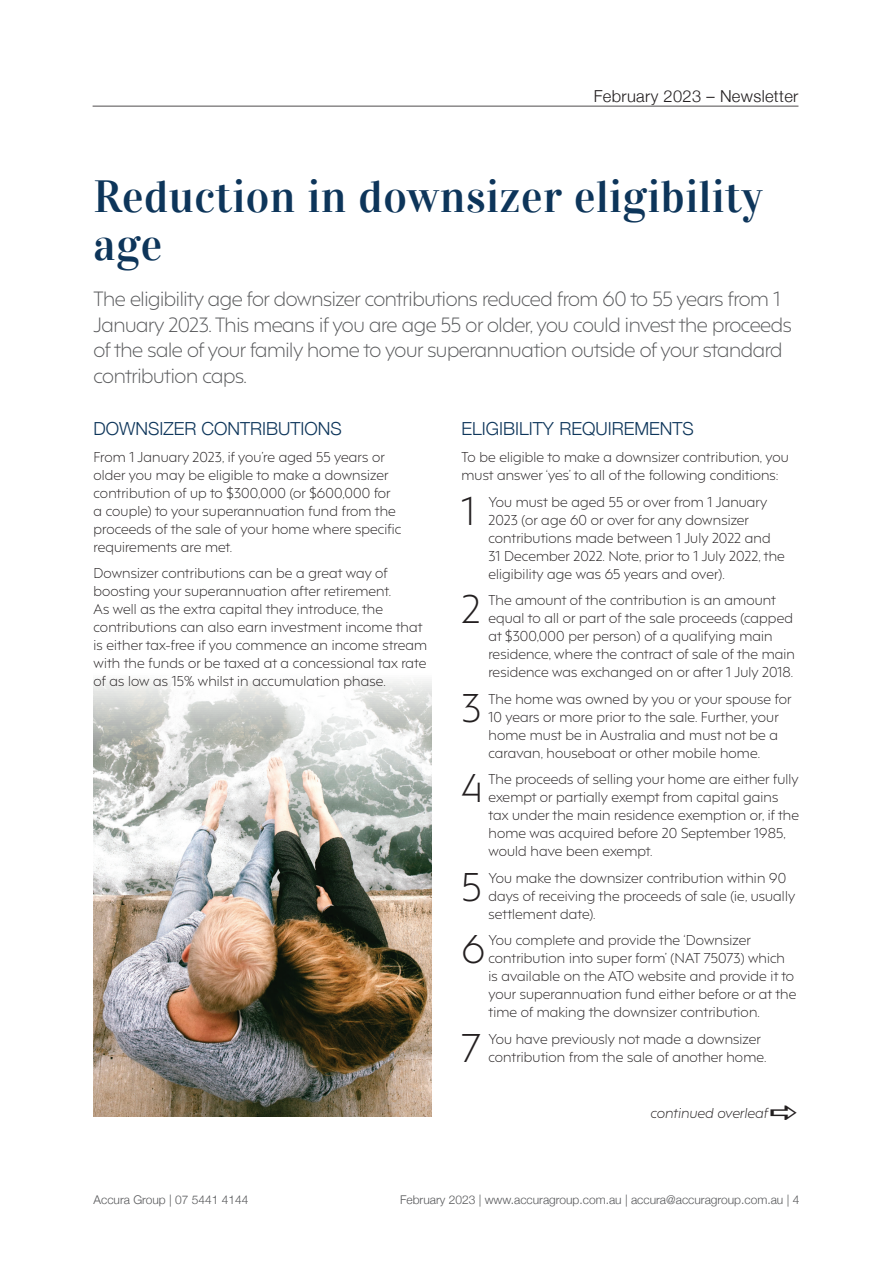
<style>
.page{position:relative;width:893px;height:1263px;background:#fff}
.page>*{position:absolute;margin:0;border:0;box-sizing:border-box;transform-origin:0 0}
.t1{font:45px/48px "Vidaloka";letter-spacing:.01em;color:#0d355a}
.t2{font:300 37.8px "F37 Hooj";color:#231f20}
.t3{font:300 19.5px/25.5px "F37 Hooj";letter-spacing:-.02em;color:#57585a}
.t4{font:300 18px "Helvetica Neue";color:#0d355a}
.t5{font:300 16.5px "Helvetica Neue";letter-spacing:.02em;color:#231f20}
.t6{font:300 13.5px/18px "F37 Hooj";letter-spacing:.01em;color:#231f20}
.t7{font:italic 300 13.5px "F37 Hooj";letter-spacing:.01em;color:#231f20}
.t8{font:300 12px "Helvetica Neue";color:#57585a}
</style>
<div class="page">
<hr style="left:93px;top:106px;width:705px;height:1px;background:#231f20">
<img style="left:94px;top:681px;width:337px;height:435px">
<p class="t5" style="left:594px;top:83px;width:206px">February 2023 – Newsletter</p>
<h1 class="t1" style="left:94px;top:173px;width:670px">Reduction in downsizer eligibility age</h1>
<p class="t3" style="left:94px;top:284px;width:700px">The eligibility age for downsizer contributions reduced from 60 to 55 years from 1<br>January 2023. This means if you are age 55 or older, you could invest the proceeds of the sale of your family home to your superannuation outside of your standard contribution caps.</p>
<h3 class="t4" style="left:94px;top:415px;width:250px">DOWNSIZER CONTRIBUTIONS</h3>
<p class="t6" style="left:94px;top:447px;width:309px">From 1 January 2023, if you’re aged 55 years or older you may be eligible to make a downsizer contribution of up to $300,000 (or $600,000 for a couple) to your superannuation fund from the proceeds of the sale of your home where specific requirements are met.</p>
<p class="t6" style="left:94px;top:563px;width:335px">Downsizer contributions can be a great way of boosting your superannuation after retirement.<br>As well as the extra capital they introduce, the contributions can also earn investment income that is either tax-free if you commence an income stream with the funds or be taxed at a concessional tax rate of as low as 15% whilst in accumulation phase.</p>
<h3 class="t4" style="left:461px;top:415px;width:234px">ELIGIBILITY REQUIREMENTS</h3>
<p class="t6" style="left:461px;top:447px;width:329px">To be eligible to make a downsizer contribution, you must answer ‘yes’ to all of the following conditions:</p>
<h2 class="t2" style="left:461px;top:479px;width:15px">1</h2>
<p class="t6" style="left:488px;top:491px;width:298px">You must be aged 55 or over from 1 January 2023 (or age 60 or over for any downsizer contributions made between 1 July 2022 and 31 December 2022. Note, prior to 1 July 2022, the eligibility age was 65 years and over).</p>
<h2 class="t2" style="left:461px;top:578px;width:21px">2</h2>
<p class="t6" style="left:488px;top:590px;width:308px">The amount of the contribution is an amount equal to all or part of the sale proceeds (capped at $300,000 per person) of a qualifying main residence, where the contract of sale of the main residence was exchanged on or after 1 July 2018.</p>
<h2 class="t2" style="left:461px;top:676px;width:21px">3</h2>
<p class="t6" style="left:488px;top:688px;width:305px">The home was owned by you or your spouse for 10 years or more prior to the sale. Further, your home must be in Australia and must not be a caravan, houseboat or other mobile home.</p>
<h2 class="t2" style="left:461px;top:757px;width:22px">4</h2>
<p class="t6" style="left:488px;top:769px;width:312px">The proceeds of selling your home are either fully exempt or partially exempt from capital gains tax under the main residence exemption or, if the home was acquired before 20 September 1985, would have been exempt.</p>
<h2 class="t2" style="left:461px;top:855px;width:22px">5</h2>
<p class="t6" style="left:488px;top:867px;width:308px">You make the downsizer contribution within 90 days of receiving the proceeds of sale (ie, usually settlement date).</p>
<h2 class="t2" style="left:461px;top:918px;width:25px">6</h2>
<p class="t6" style="left:488px;top:930px;width:309px">You complete and provide the ‘Downsizer contribution into super form’ (NAT 75073) which is available on the ATO website and provide it to your superannuation fund either before or at the time of making the downsizer contribution.</p>
<h2 class="t2" style="left:461px;top:1016px;width:21px">7</h2>
<p class="t6" style="left:488px;top:1028px;width:280px">You have previously not made a downsizer contribution from the sale of another home.</p>
<p class="t7" style="left:650px;top:1102px;width:119px">continued overleaf</p>
<p class="t8" style="left:94px;top:1190px;width:156px">Accura Group | 07 5441 4144</p>
<p class="t8" style="left:400px;top:1190px;width:401px">February 2023 | www.accuragroup.com.au | accura@accuragroup.com.au | 4</p>
</div>
